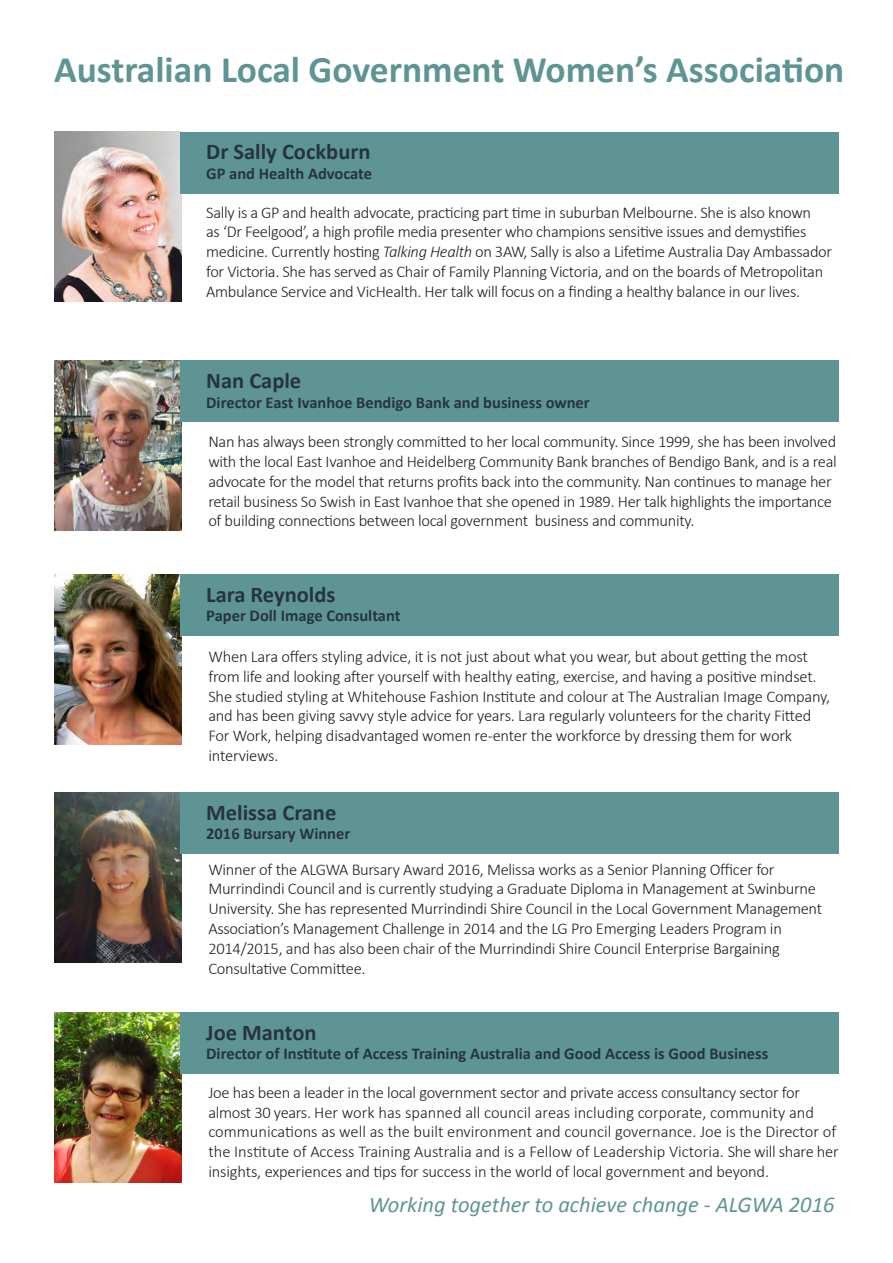
<style>
.page{position:relative;width:893px;height:1263px;background:#fff}
.page>*{position:absolute;margin:0;border:0;box-sizing:border-box;transform-origin:0 0}
.t1{font:700 37.5px "Calibri";color:#5e9594}
.t2{font:700 22.5px "Calibri";color:#263441}
.t3{font:italic 22.5px "Calibri";color:#5e9594}
.t4{font:300 16.5px/19.8px "Calibri";letter-spacing:-.02em;color:#231f20}
.t5{font:700 16.5px "Calibri";color:#263441}
.s1{font-style:italic}
</style>
<div class="page">
<img style="left:54px;top:132px;width:128px;height:170px">
<div style="left:181px;top:132px;width:658px;height:61px;background:#5e9594"></div>
<img style="left:54px;top:360px;width:128px;height:170px">
<div style="left:181px;top:360px;width:658px;height:62px;background:#5e9594"></div>
<img style="left:54px;top:574px;width:128px;height:170px">
<div style="left:181px;top:574px;width:658px;height:62px;background:#5e9594"></div>
<img style="left:54px;top:792px;width:128px;height:170px">
<div style="left:181px;top:792px;width:658px;height:62px;background:#5e9594"></div>
<img style="left:54px;top:1012px;width:128px;height:170px">
<div style="left:181px;top:1012px;width:658px;height:62px;background:#5e9594"></div>
<p class="t1" style="left:54px;top:46px;width:792px">Australian Local Government Women’s Association</p>
<p class="t2" style="left:206px;top:137px;width:166px">Dr Sally Cockburn</p>
<p class="t5" style="left:206px;top:163px;width:167px">GP and Health Advocate</p>
<p class="t4" style="left:206px;top:202px;width:627px">Sally is a GP and health advocate, practicing part time in suburban Melbourne. She is also known<br>as ‘Dr Feelgood’, a high profile media presenter who champions sensitive issues and demystifies medicine. Currently hosting <span class="s1">Talking Health</span> on 3AW, Sally is also a Lifetime Australia Day Ambassador for Victoria. She has served as Chair of Family Planning Victoria, and on the boards of Metropolitan Ambulance Service and VicHealth. Her talk will focus on a finding a healthy balance in our lives.</p>
<p class="t2" style="left:206px;top:366px;width:97px">Nan Caple</p>
<p class="t5" style="left:206px;top:392px;width:385px">Director East Ivanhoe Bendigo Bank and business owner</p>
<p class="t4" style="left:208px;top:432px;width:630px">Nan has always been strongly committed to her local community. Since 1999, she has been involved with the local East Ivanhoe and Heidelberg Community Bank branches of Bendigo Bank, and is a real advocate for the model that returns profits back into the community. Nan continues to manage her retail business So Swish in East Ivanhoe that she opened in 1989. Her talk highlights the importance of building connections between local government business and community.</p>
<p class="t2" style="left:206px;top:580px;width:131px">Lara Reynolds</p>
<p class="t5" style="left:206px;top:605px;width:196px">Paper Doll Image Consultant</p>
<p class="t4" style="left:208px;top:646px;width:623px">When Lara offers styling advice, it is not just about what you wear, but about getting the most from life and looking after yourself with healthy eating, exercise, and having a positive mindset.<br>She studied styling at Whitehouse Fashion Institute and colour at The Australian Image Company, and has been giving savvy style advice for years. Lara regularly volunteers for the charity Fitted For Work, helping disadvantaged women re-enter the workforce by dressing them for work interviews.</p>
<p class="t2" style="left:206px;top:798px;width:132px">Melissa Crane</p>
<p class="t5" style="left:206px;top:823px;width:146px">2016 Bursary Winner</p>
<p class="t4" style="left:208px;top:859px;width:615px">Winner of the ALGWA Bursary Award 2016, Melissa works as a Senior Planning Officer for Murrindindi Council and is currently studying a Graduate Diploma in Management at Swinburne University. She has represented Murrindindi Shire Council in the Local Government Management Association’s Management Challenge in 2014 and the LG Pro Emerging Leaders Program in 2014/2015, and has also been chair of the Murrindindi Shire Council Enterprise Bargaining Consultative Committee.</p>
<p class="t2" style="left:206px;top:1018px;width:112px">Joe Manton</p>
<p class="t5" style="left:206px;top:1043px;width:564px">Director of Institute of Access Training Australia and Good Access is Good Business</p>
<p class="t4" style="left:208px;top:1082px;width:632px">Joe has been a leader in the local government sector and private access consultancy sector for almost 30 years. Her work has spanned all council areas including corporate, community and communications as well as the built environment and council governance. Joe is the Director of the Institute of Access Training Australia and is a Fellow of Leadership Victoria. She will share her insights, experiences and tips for success in the world of local government and beyond.</p>
<p class="t3" style="left:369px;top:1189px;width:467px">Working together to achieve change - ALGWA 2016</p>
</div>
